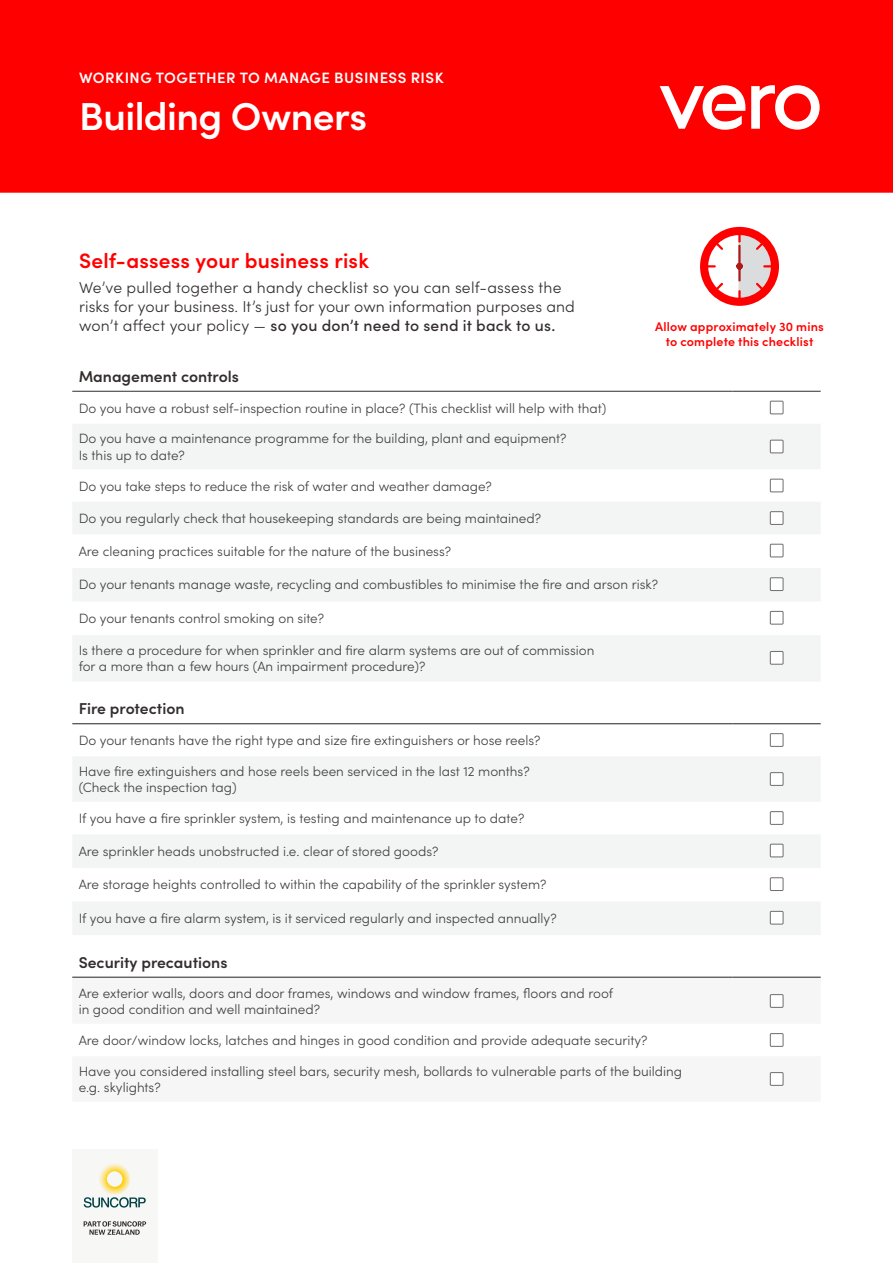
<style>
.page{position:relative;width:893px;height:1263px;background:#fff}
.page>*{position:absolute;margin:0;border:0;box-sizing:border-box;transform-origin:0 0}
.t1{font:600 39px "Sofia Pro";letter-spacing:-.015em;color:#fff}
.t2{font:600 21px "Sofia Pro";letter-spacing:.01em;color:#f00}
.t3{font:300 15.75px/18.8px "Sofia Pro";letter-spacing:.005em;color:#332e2e}
.t4{font:600 15.75px "Sofia Pro";color:#332e2e}
.t5{font:600 15px "Sofia Pro";letter-spacing:.03em;color:#fff}
.t6{font:300 13.5px/16.2px "Sofia Pro";color:#414042}
.t7{font:600 12.45px/15.5px "Sofia Pro";letter-spacing:.015em;color:#f00;text-align:center}
.s1{font-weight:500}
</style>
<div class="page">
<div style="left:72px;top:1149px;width:85px;height:114px;background:#f7f7f5"></div>
<svg style="left:84px;top:1221px;width:62px;height:14px"></svg>
<svg style="left:84px;top:1194px;width:62px;height:13px"></svg>
<svg style="left:72px;top:424px;width:749px;height:511px;fill:#f3f4f4"></svg>
<hr style="left:72px;top:391px;width:661px;height:1px;background:#332e2e">
<hr style="left:733px;top:391px;width:88px;height:1px;background:#332e2e">
<hr style="left:72px;top:723px;width:661px;height:1px;background:#332e2e">
<hr style="left:733px;top:723px;width:88px;height:1px;background:#332e2e">
<hr style="left:72px;top:977px;width:661px;height:1px;background:#332e2e">
<hr style="left:733px;top:977px;width:88px;height:1px;background:#332e2e">
<div style="left:770px;top:401px;width:13px;height:13px;border:1px solid #6e6e6e"></div>
<div style="left:770px;top:440px;width:13px;height:13px;background:#fff"></div>
<div style="left:770px;top:440px;width:13px;height:13px;border:1px solid #6e6e6e"></div>
<div style="left:770px;top:479px;width:13px;height:13px;background:#fff"></div>
<div style="left:770px;top:479px;width:13px;height:13px;border:1px solid #6e6e6e"></div>
<div style="left:770px;top:512px;width:13px;height:12px;background:#fff"></div>
<div style="left:770px;top:511px;width:13px;height:14px;border:1px solid #6e6e6e"></div>
<div style="left:770px;top:544px;width:13px;height:13px;background:#fff"></div>
<div style="left:770px;top:544px;width:13px;height:13px;border:1px solid #6e6e6e"></div>
<div style="left:770px;top:578px;width:13px;height:12px;background:#fff"></div>
<div style="left:770px;top:577px;width:13px;height:14px;border:1px solid #6e6e6e"></div>
<div style="left:770px;top:611px;width:13px;height:13px;background:#fff"></div>
<div style="left:770px;top:611px;width:13px;height:13px;border:1px solid #6e6e6e"></div>
<div style="left:770px;top:651px;width:13px;height:13px;background:#fff"></div>
<div style="left:770px;top:651px;width:13px;height:13px;border:1px solid #6e6e6e"></div>
<div style="left:770px;top:734px;width:13px;height:12px;background:#fff"></div>
<div style="left:770px;top:733px;width:13px;height:14px;border:1px solid #6e6e6e"></div>
<div style="left:770px;top:773px;width:13px;height:12px;background:#fff"></div>
<div style="left:770px;top:772px;width:13px;height:14px;border:1px solid #6e6e6e"></div>
<div style="left:770px;top:812px;width:13px;height:12px;background:#fff"></div>
<div style="left:770px;top:811px;width:13px;height:14px;border:1px solid #6e6e6e"></div>
<div style="left:770px;top:844px;width:13px;height:13px;background:#fff"></div>
<div style="left:770px;top:844px;width:13px;height:13px;border:1px solid #6e6e6e"></div>
<div style="left:770px;top:878px;width:13px;height:12px;background:#fff"></div>
<div style="left:770px;top:877px;width:13px;height:14px;border:1px solid #6e6e6e"></div>
<div style="left:770px;top:911px;width:13px;height:13px;background:#fff"></div>
<div style="left:770px;top:911px;width:13px;height:13px;border:1px solid #6e6e6e"></div>
<div style="left:770px;top:994px;width:13px;height:14px;border:1px solid #6e6e6e"></div>
<div style="left:770px;top:1033px;width:13px;height:14px;border:1px solid #6e6e6e"></div>
<div style="left:770px;top:1072px;width:13px;height:14px;border:1px solid #6e6e6e"></div>
<div style="left:0;top:0;width:893px;height:192px;background:#f00"></div>
<svg style="left:660px;top:85px;width:85px;height:45px"></svg>
<svg style="left:751px;top:85px;width:69px;height:45px"></svg>
<svg style="left:700px;top:227px;width:79px;height:79px"></svg>
<p class="t5" style="left:79px;top:67px;width:366px">WORKING TOGETHER TO MANAGE BUSINESS RISK</p>
<h1 class="t1" style="left:79px;top:87px;width:290px">Building Owners</h1>
<h2 class="t2" style="left:79px;top:245px;width:291px">Self-assess your business risk</h2>
<p class="t3" style="left:79px;top:277px;width:497px">We’ve pulled together a handy checklist so you can self-assess the risks for your business. It’s just for your own information purposes and won’t affect your policy — <span class="s1">so you don’t need to send it back to us.</span></p>
<p class="t7" style="left:655px;top:318px;width:170px">Allow approximately 30 mins to complete this checklist</p>
<p class="t4" style="left:79px;top:364px;width:162px">Management controls</p>
<p class="t6" style="left:79px;top:399px;width:529px">Do you have a robust self-inspection routine in place? (This checklist will help with that)</p>
<p class="t6" style="left:79px;top:430px;width:489px">Do you have a maintenance programme for the building, plant and equipment?<br>Is this up to date?</p>
<p class="t6" style="left:79px;top:477px;width:415px">Do you take steps to reduce the risk of water and weather damage?</p>
<p class="t6" style="left:79px;top:509px;width:464px">Do you regularly check that housekeeping standards are being maintained?</p>
<p class="t6" style="left:79px;top:542px;width:374px">Are cleaning practices suitable for the nature of the business?</p>
<p class="t6" style="left:79px;top:576px;width:581px">Do your tenants manage waste, recycling and combustibles to minimise the fire and arson risk?</p>
<p class="t6" style="left:79px;top:609px;width:247px">Do your tenants control smoking on site?</p>
<p class="t6" style="left:79px;top:641px;width:517px">Is there a procedure for when sprinkler and fire alarm systems are out of commission for a more than a few hours (An impairment procedure)?</p>
<p class="t4" style="left:79px;top:697px;width:107px">Fire protection</p>
<p class="t6" style="left:79px;top:731px;width:463px">Do your tenants have the right type and size fire extinguishers or hose reels?</p>
<p class="t6" style="left:79px;top:762px;width:452px">Have fire extinguishers and hose reels been serviced in the last 12 months? (Check the inspection tag)</p>
<p class="t6" style="left:79px;top:809px;width:447px">If you have a fire sprinkler system, is testing and maintenance up to date?</p>
<p class="t6" style="left:79px;top:842px;width:361px">Are sprinkler heads unobstructed i.e. clear of stored goods?</p>
<p class="t6" style="left:79px;top:876px;width:469px">Are storage heights controlled to within the capability of the sprinkler system?</p>
<p class="t6" style="left:79px;top:909px;width:479px">If you have a fire alarm system, is it serviced regularly and inspected annually?</p>
<p class="t4" style="left:79px;top:950px;width:150px">Security precautions</p>
<p class="t6" style="left:79px;top:984px;width:536px">Are exterior walls, doors and door frames, windows and window frames, floors and roof in good condition and well maintained?</p>
<p class="t6" style="left:79px;top:1031px;width:570px">Are door/window locks, latches and hinges in good condition and provide adequate security?</p>
<p class="t6" style="left:79px;top:1062px;width:605px">Have you considered installing steel bars, security mesh, bollards to vulnerable parts of the building e.g. skylights?</p>
</div>
